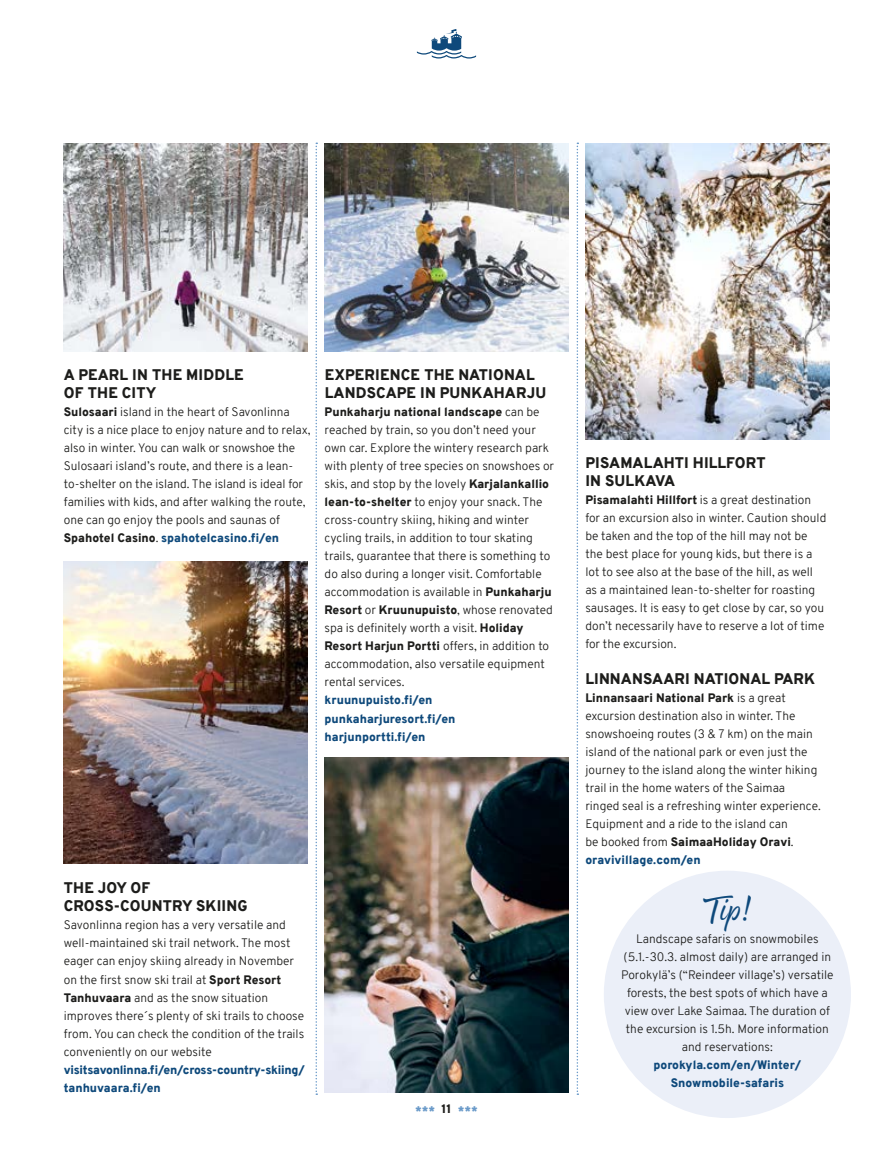
<style>
.page{position:relative;width:893px;height:1149px;background:#fff}
.page>*{position:absolute;margin:0;border:0;box-sizing:border-box;transform-origin:0 0}
.t1{font:40.5px "Good Karma Smooth";color:#0e497b}
.t2{font:900 15px/18px "Overpass";letter-spacing:.01em;color:#1d1d1b}
.t3{font:300 12px/18px "Overpass";color:#1d1d1b}
.t4{font:900 12px/18px "Overpass";color:#0e497b;text-align:center}
.t5{font:900 12px/18px "Overpass";letter-spacing:-.02em;color:#0e497b}
.t6{font:900 12px "Overpass";color:#6a9ac9}
.s1{font-weight:900}
.s2{font-weight:900;color:#0e497b}
.s3{color:#1d1d1b}
</style>
<div class="page">
<div style="left:604px;top:870px;width:247px;height:247px;background:#ebeff8;border-radius:50%"></div>
<img style="left:585px;top:143px;width:244px;height:296px">
<svg style="left:315px;top:142px;width:2px;height:952px"></svg>
<svg style="left:577px;top:142px;width:1px;height:952px"></svg>
<img style="left:64px;top:561px;width:244px;height:302px">
<img style="left:64px;top:144px;width:244px;height:207px">
<img style="left:325px;top:757px;width:243px;height:334px">
<img style="left:325px;top:143px;width:243px;height:208px">
<svg style="left:417px;top:29px;width:59px;height:30px"></svg>
<p class="t2" style="left:64px;top:366px;width:181px">A PEARL IN THE MIDDLE<br>OF THE CITY</p>
<p class="t3" style="left:64px;top:403px;width:248px"><span class="s1">Sulosaari</span> island in the heart of Savonlinna city is a nice place to enjoy nature and to relax, also in winter. You can walk or snowshoe the Sulosaari island’s route, and there is a lean&shy;to-shelter on the island. The island is ideal for families with kids, and after walking the route, one can go enjoy the pools and saunas of <span class="s1">Spahotel Casino</span>. <span class="s2">spahotelcasino.fi/en</span></p>
<p class="t2" style="left:325px;top:366px;width:223px">EXPERIENCE THE NATIONAL<br>LANDSCAPE IN PUNKAHARJU</p>
<p class="t3" style="left:325px;top:403px;width:231px"><span class="s1">Punkaharju national landscape</span> can be reached by train, so you don’t need your own car. Explore the wintery research park with plenty of tree species on snowshoes or skis, and stop by the lovely <span class="s1">Karjalankallio lean-to-shelter</span> to enjoy your snack. The cross-country skiing, hiking and winter cycling trails, in addition to tour skating trails, guarantee that there is something to do also during a longer visit. Comfortable accommodation is available in <span class="s1">Punkaharju Resort</span> or <span class="s1">Kruunupuisto</span>, whose renovated spa is definitely worth a visit. <span class="s1">Holiday Resort Harjun Portti</span> offers, in addition to accommodation, also versatile equipment rental services.</p>
<p class="t4" style="left:325px;top:691px;width:132px;text-align:left">kruunupuisto.fi/en punkaharjuresort.fi/en harjunportti.fi/en</p>
<p class="t2" style="left:64px;top:879px;width:185px">THE JOY OF<br>CROSS-COUNTRY SKIING</p>
<p class="t3" style="left:64px;top:916px;width:242px">Savonlinna region has a very versatile and well-maintained ski trail network. The most eager can enjoy skiing already in November on the first snow ski trail at <span class="s1">Sport Resort Tanhuvaara</span> and as the snow situation improves there´s plenty of ski trails to choose from. You can check the condition of the trails conveniently on our website</p>
<p class="t5" style="left:64px;top:1060px;width:243px">visitsavonlinna.fi/en/cross-country-skiing/ tanhuvaara.fi/en</p>
<p class="t6" style="left:415px;top:1101px;width:64px">*** <span class="s3">11</span> ***</p>
<p class="t2" style="left:585px;top:453px;width:182px">PISAMALAHTI HILLFORT<br>IN SULKAVA</p>
<p class="t3" style="left:585px;top:490px;width:243px"><span class="s1">Pisamalahti Hillfort</span> is a great destination for an excursion also in winter. Caution should be taken and the top of the hill may not be the best place for young kids, but there is a lot to see also at the base of the hill, as well as a maintained lean-to-shelter for roasting sausages. It is easy to get close by car, so you don’t necessarily have to reserve a lot of time for the excursion.</p>
<p class="t2" style="left:585px;top:669px;width:231px">LINNANSAARI NATIONAL PARK</p>
<p class="t3" style="left:585px;top:688px;width:237px"><span class="s1">Linnansaari National Park</span> is a great excursion destination also in winter. The snowshoeing routes (3 &amp; 7 km) on the main island of the national park or even just the journey to the island along the winter hiking trail in the home waters of the Saimaa ringed seal is a refreshing winter experience.<br>Equipment and a ride to the island can<br>be booked from <span class="s1">SaimaaHoliday Oravi</span>. <span class="s2">oravivillage.com/en</span></p>
<h1 class="t1" style="left:704px;top:885px;width:48px">Tip!</h1>
<p class="t3" style="left:621px;top:929px;width:214px;text-align:center">Landscape safaris on snowmobiles (5.1.-30.3. almost daily) are arranged in Porokylä’s (“Reindeer village’s) versatile forests, the best spots of which have a view over Lake Saimaa. The duration of the excursion is 1.5h. More information and reservations:</p>
<p class="t4" style="left:653px;top:1055px;width:149px">porokyla.com/en/Winter/<br>Snowmobile-safaris</p>
</div>
